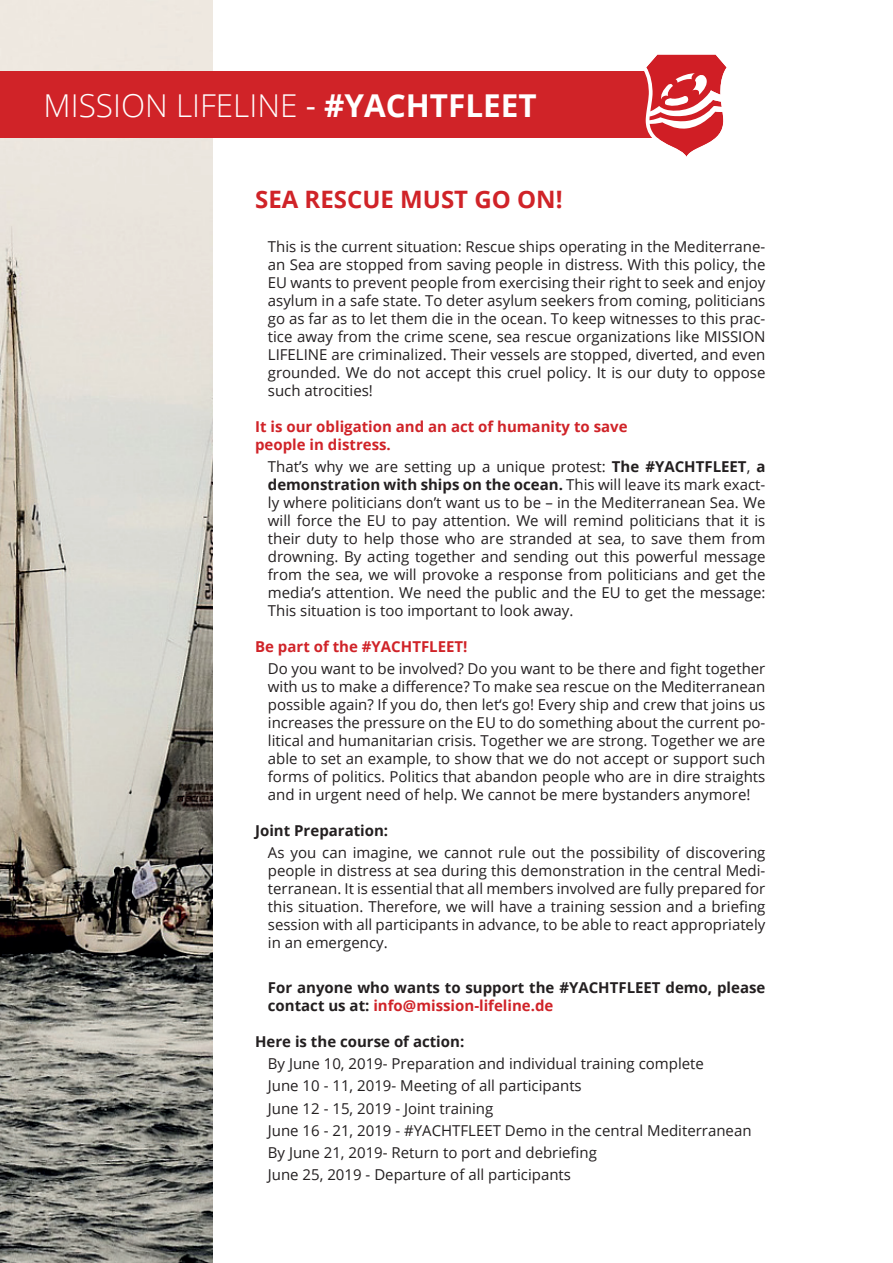
<style>
.page{position:relative;width:893px;height:1263px;background:#fff}
.page>*{position:absolute;margin:0;border:0;box-sizing:border-box;transform-origin:0 0}
.t1{font:300 31.5px "Open Sans";color:#fff}
.t2{font:700 24px "Open Sans";color:#d02328}
.t3{font:15px/18px "Open Sans";color:#231f20;text-align:justify}
.t4{font:700 15px/18px "Open Sans";color:#231f20}
.t5{font:700 15px/18px "Open Sans";color:#d02328}
.s1{font-weight:400}
.s2{font-weight:700}
.s3{color:#d02328}
</style>
<div class="page">
<img style="left:0;top:0;width:213px;height:1263px">
<div style="left:0;top:71px;width:709px;height:66px;background:#d02328"></div>
<svg style="left:641px;top:54px;width:86px;height:103px"></svg>
<h1 class="t1" style="left:44px;top:84px;width:495px">MISSION LIFELINE <span class="s1">-</span> <span class="s2">#YACHTFLEET</span></h1>
<h2 class="t2" style="left:255px;top:182px;width:309px">SEA RESCUE MUST GO ON!</h2>
<p class="t3" style="left:268px;top:237px;width:499px">This is the current situation: Rescue ships operating in the Mediterrane&shy;an Sea are stopped from saving people in distress. With this policy, the EU wants to prevent people from exercising their right to seek and enjoy asylum in a safe state. To deter asylum seekers from coming, politicians go as far as to let them die in the ocean. To keep witnesses to this prac&shy;tice away from the crime scene, sea rescue organizations like MISSION LIFELINE are criminalized. Their vessels are stopped, diverted, and even grounded. We do not accept this cruel policy. It is our duty to oppose such atrocities!</p>
<p class="t5" style="left:255px;top:417px;width:374px">It is our obligation and an act of humanity to save people in distress.</p>
<p class="t3" style="left:268px;top:457px;width:499px">That’s why we are setting up a unique protest: <span class="s2">The #YACHTFLEET</span>, <span class="s2">a demonstration with ships on the ocean.</span> This will leave its mark exact&shy;ly where politicians don’t want us to be – in the Mediterranean Sea. We will force the EU to pay attention. We will remind politicians that it is their duty to help those who are stranded at sea, to save them from drowning. By acting together and sending out this powerful message from the sea, we will provoke a response from politicians and get the media’s attention. We need the public and the EU to get the message:<br>This situation is too important to look away.</p>
<p class="t5" style="left:255px;top:637px;width:214px">Be part of the #YACHTFLEET!</p>
<p class="t3" style="left:268px;top:659px;width:499px">Do you want to be involved? Do you want to be there and fight together with us to make a difference? To make sea rescue on the Mediterranean possible again? If you do, then let‘s go! Every ship and crew that joins us increases the pressure on the EU to do something about the current po&shy;litical and humanitarian crisis. Together we are strong. Together we are able to set an example, to show that we do not accept or support such forms of politics. Politics that abandon people who are in dire straights and in urgent need of help. We cannot be mere bystanders anymore!</p>
<p class="t4" style="left:255px;top:821px;width:135px">Joint Preparation:</p>
<p class="t3" style="left:268px;top:843px;width:499px">As you can imagine, we cannot rule out the possibility of discovering people in distress at sea during this demonstration in the central Medi&shy;terranean. It is essential that all members involved are fully prepared for this situation. Therefore, we will have a training session and a briefing session with all participants in advance, to be able to react appropriately in an emergency.</p>
<p class="t4" style="left:268px;top:978px;width:499px">For anyone who wants to support the #YACHTFLEET demo, please contact us at: <span class="s3">info@mission-lifeline.de</span></p>
<p class="t4" style="left:255px;top:1032px;width:211px">Here is the course of action:</p>
<p class="t3" style="left:268px;top:1052px;width:485px;line-height:22.2px;text-align:left">By June 10, 2019- Preparation and individual training complete<br>June 10 - 11, 2019- Meeting of all participants<br>June 12 - 15, 2019 - Joint training<br>June 16 - 21, 2019 - #YACHTFLEET Demo in the central Mediterranean By June 21, 2019- Return to port and debriefing<br>June 25, 2019 - Departure of all participants</p>
</div>
